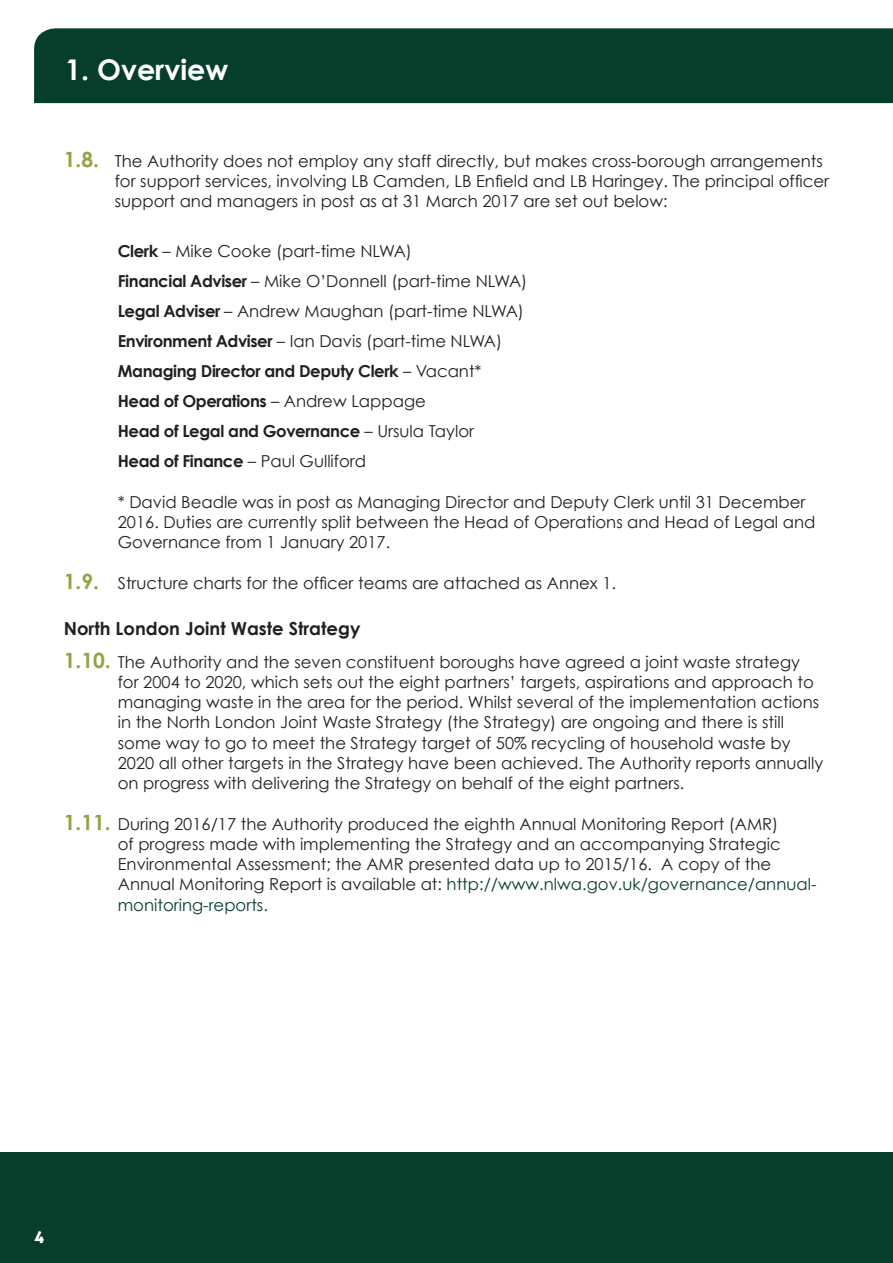
<style>
.page{position:relative;width:893px;height:1263px;background:#fff}
.page>*{position:absolute;margin:0;border:0;box-sizing:border-box;transform-origin:0 0}
.aller_sub{font:700 28.5px "Century Gothic";color:#fff}
.SUB_B{font:700 18px "Century Gothic";color:#231f20}
.body{font:16.5px/20.2px "Century Gothic";color:#231f20}
.body-2{font:700 16.5px "Century Gothic";letter-spacing:-.025em;color:#231f20}
.body-3{font:16.5px "Aller Display";color:#fff}
.s1{font-weight:700;font-size:21px;color:#93a445}
.s2{font-weight:700}
.s3{font-weight:400}
.s4{color:#073e2b}
</style>
<div class="page">
<div style="left:0;top:1152px;width:893px;height:111px;background:#073e2b"></div>
<div style="left:34px;top:28px;width:859px;height:75px;background:#073e2b"></div>
<p class="aller_sub" style="left:65px;top:52px;width:165px">1. Overview</p>
<p class="body" style="left:115px;top:150px;width:716px;text-indent:-51px"><span class="s1">1.8.</span> The Authority does not employ any staff directly, but makes cross-borough arrangements for support services, involving LB Camden, LB Enfield and LB Haringey. The principal officer support and managers in post as at 31 March 2017 are set out below:</p>
<p class="body" style="left:118px;top:241px;width:296px"><span class="s2">Clerk</span> – Mike Cooke (part-time NLWA)</p>
<p class="body" style="left:118px;top:271px;width:411px"><span class="s2">Financial Adviser</span> – Mike O’Donnell (part-time NLWA)</p>
<p class="body" style="left:118px;top:301px;width:408px"><span class="s2">Legal Adviser</span> – Andrew Maughan (part-time NLWA)</p>
<p class="body" style="left:118px;top:331px;width:386px"><span class="s2">Environment Adviser</span> – Ian Davis (part-time NLWA)</p>
<p class="body-2" style="left:118px;top:361px;width:365px">Managing Director and Deputy Clerk <span class="s3">– Vacant*</span></p>
<p class="body-2" style="left:118px;top:391px;width:310px">Head of Operations <span class="s3">– Andrew Lappage</span></p>
<p class="body-2" style="left:118px;top:421px;width:358px">Head of Legal and Governance <span class="s3">– Ursula Taylor</span></p>
<p class="body" style="left:118px;top:451px;width:250px"><span class="s2">Head of Finance</span> – Paul Gulliford</p>
<p class="body" style="left:118px;top:491px;width:699px">* David Beadle was in post as Managing Director and Deputy Clerk until 31 December<br>2016. Duties are currently split between the Head of Operations and Head of Legal and<br>Governance from 1 January 2017.</p>
<p class="body" style="left:64px;top:572px;width:554px"><span class="s1">1.9.</span> Structure charts for the officer teams are attached as Annex 1.</p>
<p class="SUB_B" style="left:64px;top:617px;width:298px">North London Joint Waste Strategy</p>
<p class="body" style="left:118px;top:651px;width:707px;text-indent:-54px"><span class="s1">1.10.</span> The Authority and the seven constituent boroughs have agreed a joint waste strategy for 2004 to 2020, which sets out the eight partners’ targets, aspirations and approach to managing waste in the area for the period. Whilst several of the implementation actions in the North London Joint Waste Strategy (the Strategy) are ongoing and there is still some way to go to meet the Strategy target of 50% recycling of household waste by 2020 all other targets in the Strategy have been achieved. The Authority reports annually on progress with delivering the Strategy on behalf of the eight partners.</p>
<p class="body" style="left:118px;top:813px;width:700px;text-indent:-54px"><span class="s1">1.11.</span> During 2016/17 the Authority produced the eighth Annual Monitoring Report (AMR)<br>of progress made with implementing the Strategy and an accompanying Strategic Environmental Assessment; the AMR presented data up to 2015/16. A copy of the Annual Monitoring Report is available at: <span class="s4">http://www.nlwa.gov.uk/governance/annual&shy;monitoring-reports.</span></p>
<p class="body-3" style="left:34px;top:1226px;width:12px">4</p>
</div>
